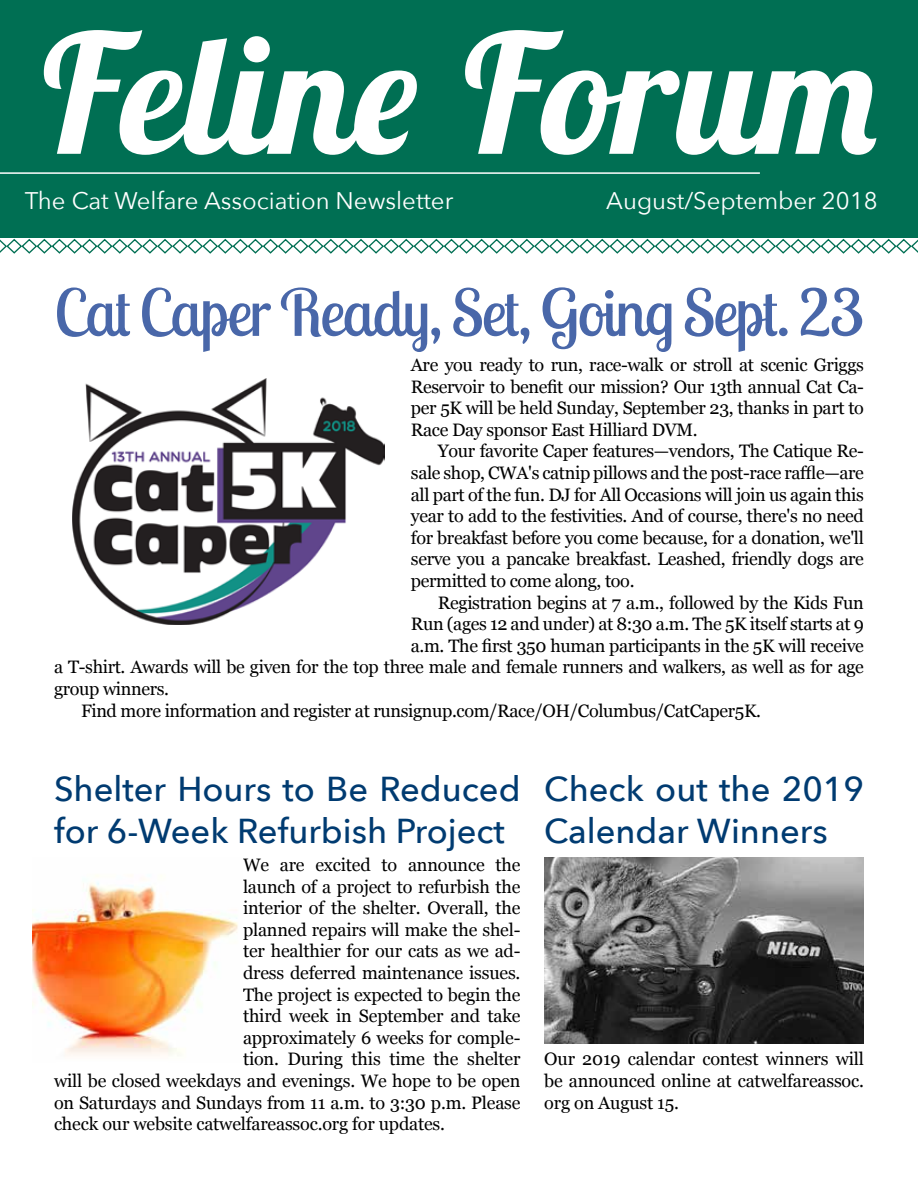
<style>
.page{position:relative;width:918px;height:1188px;background:#fff}
.page>*{position:absolute;margin:0;border:0;box-sizing:border-box;transform-origin:0 0}
.t1{font:italic 700 165px "Lobster Two";color:#fff}
.t2{font:64.5px "Lobster Two";letter-spacing:-.02em;color:#4967a9}
.t3{font:500 34.5px/41.4px "Avenir Next";color:#003b71}
.t4{font:24px "Avenir Next";color:#fff}
.t5{font:18px/21.6px "Georgia";letter-spacing:-.01em;color:#000;text-align:justify}
</style>
<div class="page">
<div style="left:0;top:0;width:918px;height:238px;background:#006f53"></div>
<svg style="left:0;top:238px;width:918px;height:16px"></svg>
<hr style="left:0;top:172px;width:760px;height:2px;background:#fff">
<img style="left:72px;top:379px;width:312px;height:245px">
<img style="left:32px;top:875px;width:206px;height:181px">
<img style="left:544px;top:858px;width:320px;height:185px">
<h1 class="t1" style="left:33px;top:-11px;width:852px">Feline Forum</h1>
<h3 class="t4" style="left:606px;top:180px;width:273px">August/September 2018</h3>
<h3 class="t4" style="left:25px;top:180px;width:430px">The Cat Welfare Association Newsletter</h3>
<h2 class="t2" style="left:54px;top:271px;width:812px">Cat Caper Ready, Set, Going Sept. 23</h2>
<p class="t5" style="left:411px;top:353px;width:455px">Are you ready to run, race-walk or stroll at scenic Griggs Reservoir to benefit our mission? Our 13th annual Cat Ca&shy;per 5K will be held Sunday, September 23, thanks in part to Race Day sponsor East Hilliard DVM.</p>
<p class="t5" style="left:411px;top:440px;width:455px;text-indent:27px">Your favorite Caper features—vendors, The Catique Re&shy;sale shop, CWA's catnip pillows and the post-race raffle—are all part of the fun. DJ for All Occasions will join us again this year to add to the festivities. And of course, there's no need for breakfast before you come because, for a donation, we'll serve you a pancake breakfast. Leashed, friendly dogs are permitted to come along, too.</p>
<p class="t5" style="left:438px;top:591px;width:427px">Registration begins at 7 a.m., followed by the Kids Fun</p>
<p class="t5" style="left:411px;top:612px;width:455px">Run (ages 12 and under) at 8:30 a.m. The 5K itself starts at 9</p>
<p class="t5" style="left:411px;top:634px;width:455px">a.m. The first 350 human participants in the 5K will receive</p>
<p class="t5" style="left:54px;top:656px;width:811px">a T-shirt. Awards will be given for the top three male and female runners and walkers, as well as for age</p>
<p class="t5" style="left:54px;top:677px;width:117px">group winners.</p>
<p class="t5" style="left:81px;top:699px;width:682px">Find more information and register at runsignup.com/Race/OH/Columbus/CatCaper5K.</p>
<h3 class="t3" style="left:54px;top:767px;width:468px">Shelter Hours to Be Reduced for 6-Week Refurbish Project</h3>
<p class="t5" style="left:243px;top:853px;width:279px">We are excited to announce the</p>
<p class="t5" style="left:243px;top:875px;width:279px">launch of a project to refurbish the</p>
<p class="t5" style="left:243px;top:897px;width:279px">interior of the shelter. Overall, the</p>
<p class="t5" style="left:243px;top:918px;width:279px">planned repairs will make the shel-</p>
<p class="t5" style="left:243px;top:940px;width:279px">ter healthier for our cats as we ad-</p>
<p class="t5" style="left:243px;top:961px;width:279px">dress deferred maintenance issues.</p>
<p class="t5" style="left:243px;top:983px;width:279px">The project is expected to begin the</p>
<p class="t5" style="left:243px;top:1005px;width:279px">third week in September and take</p>
<p class="t5" style="left:243px;top:1026px;width:279px">approximately 6 weeks for comple-</p>
<p class="t5" style="left:243px;top:1048px;width:279px">tion. During this time the shelter</p>
<p class="t5" style="left:54px;top:1069px;width:468px">will be closed weekdays and evenings. We hope to be open</p>
<p class="t5" style="left:54px;top:1091px;width:468px">on Saturdays and Sundays from 11 a.m. to 3:30 p.m. Please</p>
<p class="t5" style="left:54px;top:1113px;width:393px">check our website catwelfareassoc.org for updates.</p>
<h3 class="t3" style="left:544px;top:767px;width:321px">Check out the 2019<br>Calendar Winners</h3>
<p class="t5" style="left:544px;top:1048px;width:321px">Our 2019 calendar contest winners will be announced online at catwelfareassoc. org on August 15.</p>
</div>
